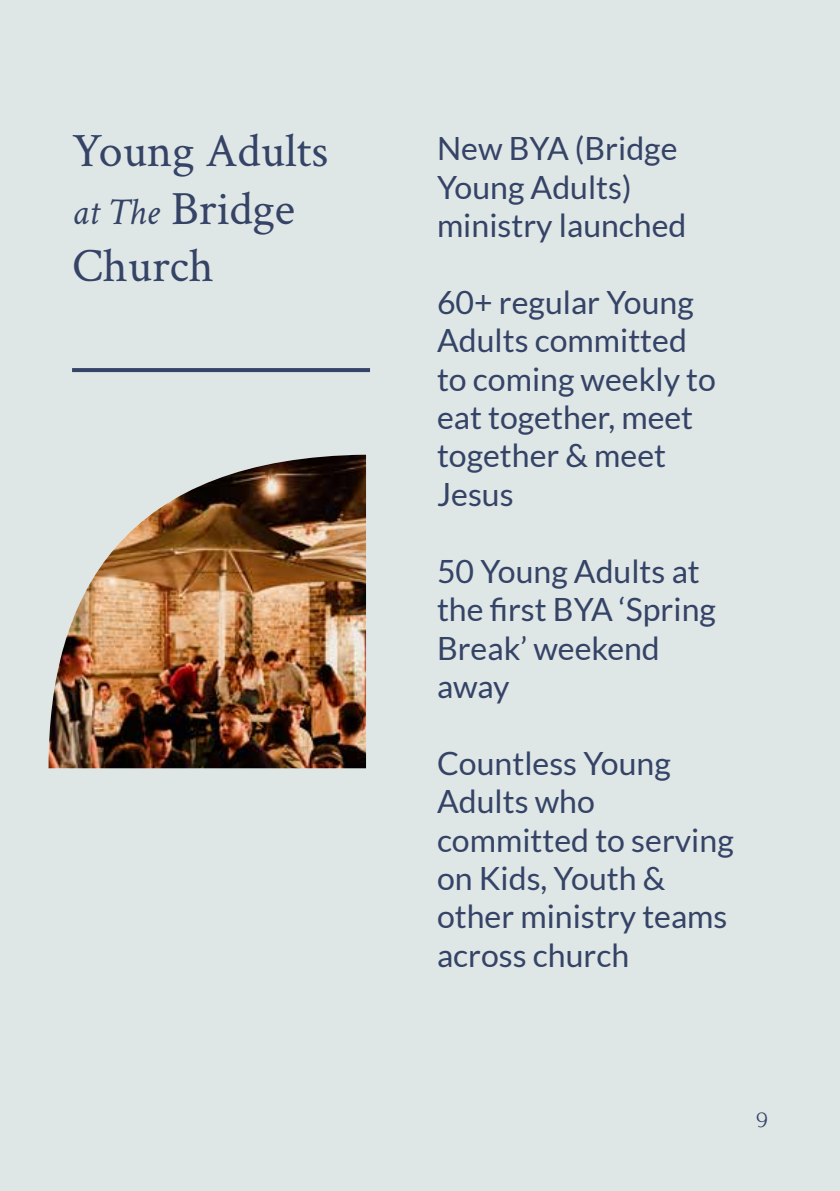
<style>
.page{position:relative;width:840px;height:1191px;background:#fff}
.page>*{position:absolute;margin:0;border:0;box-sizing:border-box;transform-origin:0 0}
.t1{font:48px/57.6px "Crimson Text";color:#344366}
.t2{font:32px/38.4px "Lato";color:#344366}
.t3{font:24px "Forum";color:#344366}
.s1{font-style:italic;font-size:38px}
</style>
<div class="page">
<div style="left:0;top:0;width:839px;height:1191px;background:#dfe6e6"></div>
<svg style="left:72px;top:368px;width:298px;height:4px"></svg>
<img style="left:48px;top:455px;width:318px;height:313px">
<h1 class="t1" style="left:72px;top:120px;width:258px">Young Adults <span class="s1">at The</span> Bridge<br>Church</h1>
<p class="t2" style="left:437px;top:129px;width:251px">New BYA (Bridge<br>Young Adults) ministry launched</p>
<p class="t2" style="left:437px;top:283px;width:280px">60+ regular Young<br>Adults committed to coming weekly to eat together, meet together &amp; meet<br>Jesus</p>
<p class="t2" style="left:437px;top:551px;width:280px">50 Young Adults at the first BYA ‘Spring<br>Break’ weekend away</p>
<p class="t2" style="left:437px;top:743px;width:298px">Countless Young<br>Adults who committed to serving on Kids, Youth &amp; other ministry teams across church</p>
<p class="t3" style="left:755px;top:1106px;width:13px">9</p>
</div>
